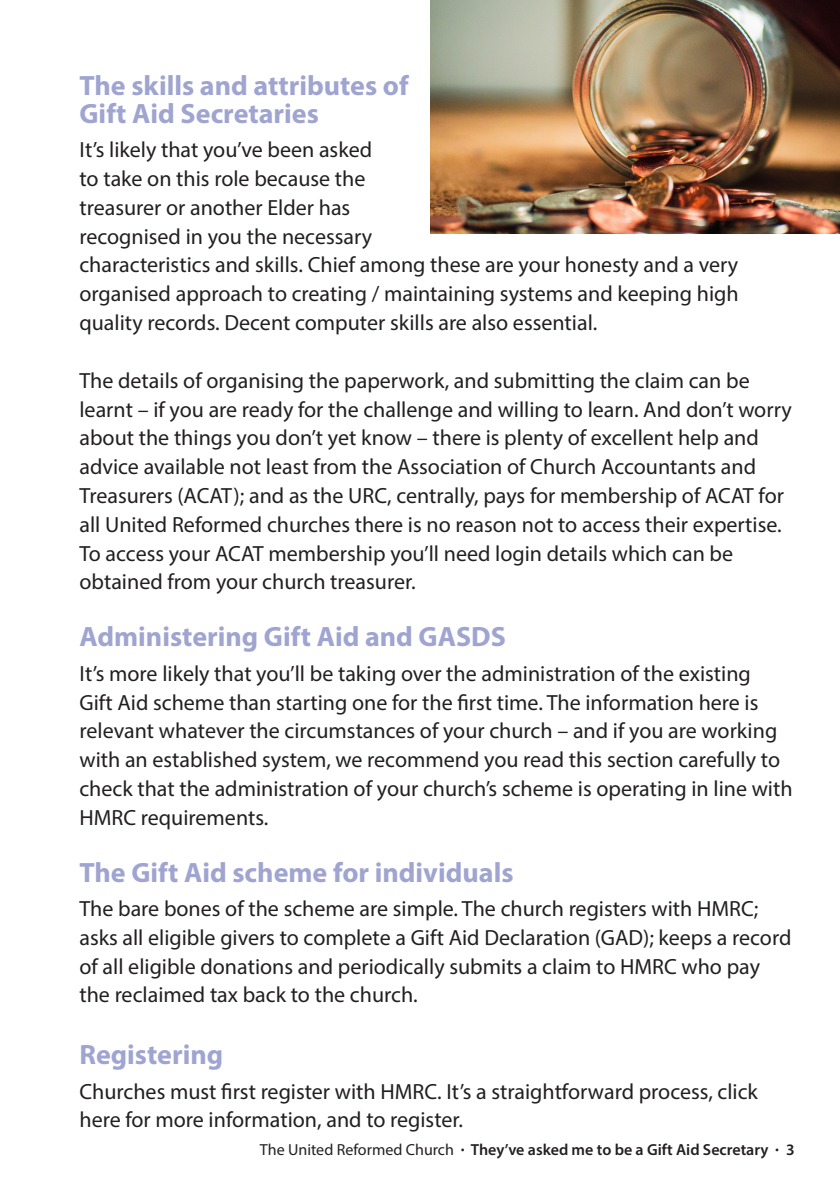
<style>
.page{position:relative;width:840px;height:1191px;background:#fff}
.page>*{position:absolute;margin:0;border:0;box-sizing:border-box;transform-origin:0 0}
.Sub_heading{font:700 28px/28px "Myriad Pro";color:#9fa4d1}
.Body_copy{font:22px/28.8px "Myriad Pro";color:#231f20}
.t1{font:600 16px "Myriad Pro";color:#231f20}
.s1{font-weight:400}
</style>
<div class="page">
<img style="left:430px;top:0;width:409px;height:233px">
<p class="Sub_heading" style="left:79px;top:70px;width:330px">The skills and attributes of<br>Gift Aid Secretaries</p>
<p class="Body_copy" style="left:79px;top:135px;width:660px">It’s likely that you’ve been asked<br>to take on this role because the<br>treasurer or another Elder has<br>recognised in you the necessary<br>characteristics and skills. Chief among these are your honesty and a very organised approach to creating / maintaining systems and keeping high quality records. Decent computer skills are also essential.</p>
<p class="Body_copy" style="left:79px;top:365px;width:713px">The details of organising the paperwork, and submitting the claim can be learnt – if you are ready for the challenge and willing to learn. And don’t worry about the things you don’t yet know – there is plenty of excellent help and advice available not least from the Association of Church Accountants and Treasurers (ACAT); and as the URC, centrally, pays for membership of ACAT for all United Reformed churches there is no reason not to access their expertise.<br>To access your ACAT membership you’ll need login details which can be obtained from your church treasurer.</p>
<p class="Sub_heading" style="left:79px;top:622px;width:428px">Administering Gift Aid and GASDS</p>
<p class="Body_copy" style="left:79px;top:658px;width:714px">It’s more likely that you’ll be taking over the administration of the existing<br>Gift Aid scheme than starting one for the first time. The information here is relevant whatever the circumstances of your church – and if you are working with an established system, we recommend you read this section carefully to check that the administration of your church’s scheme is operating in line with HMRC requirements.</p>
<p class="Sub_heading" style="left:79px;top:857px;width:435px">The Gift Aid scheme for individuals</p>
<p class="Body_copy" style="left:79px;top:894px;width:713px">The bare bones of the scheme are simple. The church registers with HMRC; asks all eligible givers to complete a Gift Aid Declaration (GAD); keeps a record of all eligible donations and periodically submits a claim to HMRC who pay the reclaimed tax back to the church.</p>
<p class="Sub_heading" style="left:79px;top:1039px;width:145px">Registering</p>
<p class="Body_copy" style="left:79px;top:1076px;width:679px">Churches must first register with HMRC. It’s a straightforward process, click here for more information, and to register.</p>
<p class="t1" style="left:260px;top:1139px;width:536px"><span class="s1">The United Reformed Church</span> · They’ve asked me to be a Gift Aid Secretary · 3</p>
</div>
